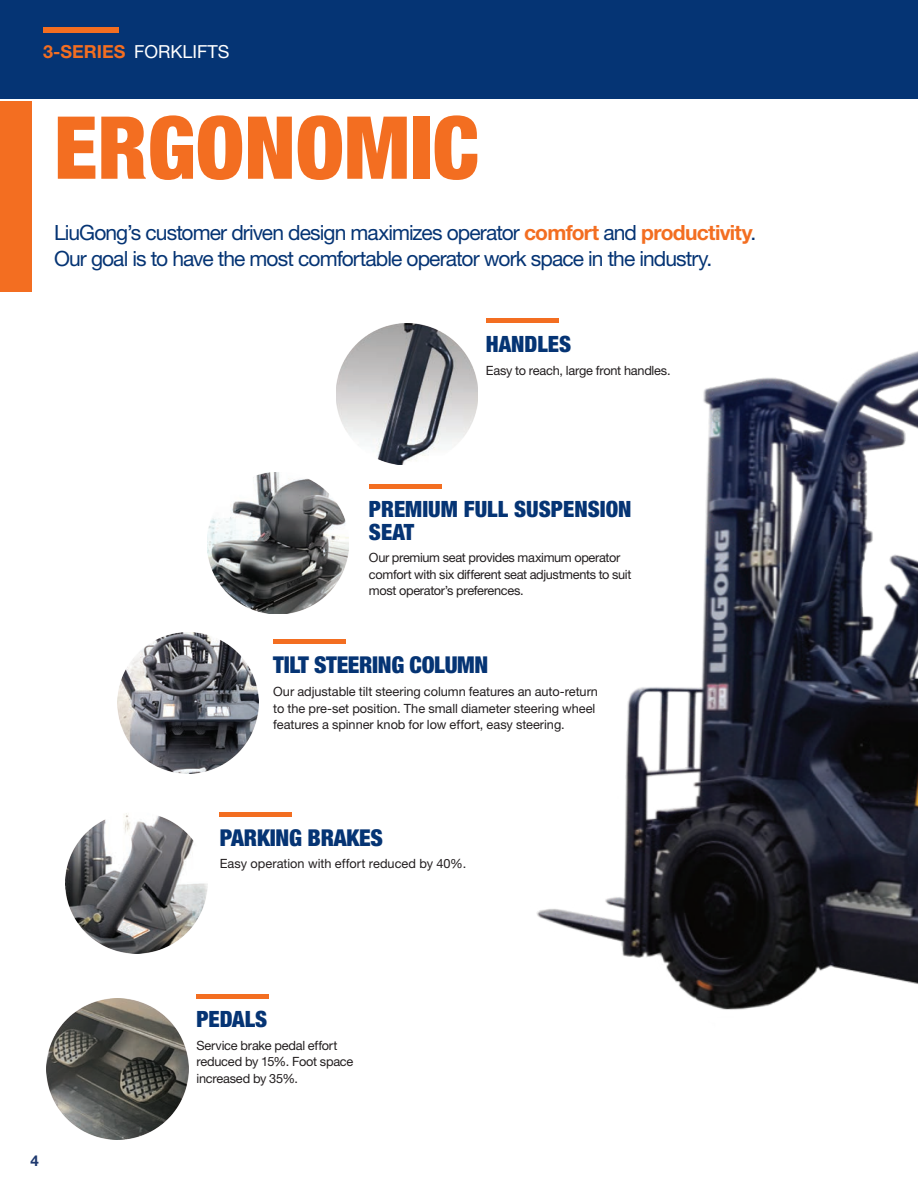
<style>
.page{position:relative;width:918px;height:1188px;background:#fff}
.page>*{position:absolute;margin:0;border:0;box-sizing:border-box;transform-origin:0 0}
.t1{font:900 condensed 87px "Helvetica Neue LT Pro";color:#f36e21}
.t2{font:900 condensed 23.25px "Helvetica Neue LT Pro";letter-spacing:-.015em;color:#053474}
.t3{font:900 condensed 22.5px/22.5px "Helvetica Neue LT Pro";color:#053474}
.t4{font:21px/26.2px "Helvetica Neue LT Pro";letter-spacing:-.045em;color:#053474}
.t5{font:18px "Helvetica Neue LT Pro";color:#fff}
.t6{font:700 15px "Helvetica Neue LT Pro";color:#1f396f}
.t7{font:12.75px/16.5px "Helvetica Neue LT Pro";letter-spacing:-.015em;color:#231f20}
.s1{font-weight:700;color:#f36e21}
</style>
<div class="page">
<div style="left:0;top:0;width:918px;height:98px;background:#053474"></div>
<img style="left:536px;top:318px;width:382px;height:692px">
<hr style="left:220px;top:813px;width:72px;height:4px;background:#f36e21">
<hr style="left:274px;top:640px;width:72px;height:4px;background:#f36e21">
<hr style="left:369px;top:484px;width:72px;height:4px;background:#f36e21">
<hr style="left:196px;top:994px;width:73px;height:4px;background:#f36e21">
<div style="left:486px;top:318px;width:72px;height:5px;background:#f36e21"></div>
<div style="left:43px;top:27px;width:76px;height:5px;background:#f36e21"></div>
<div style="left:0;top:101px;width:31px;height:190px;background:#f36e21"></div>
<img style="left:46px;top:998px;width:142px;height:142px">
<img style="left:207px;top:472px;width:142px;height:142px">
<img style="left:117px;top:632px;width:142px;height:142px">
<img style="left:66px;top:813px;width:141px;height:141px">
<img style="left:337px;top:323px;width:141px;height:141px">
<h3 class="t5" style="left:43px;top:40px;width:188px"><span class="s1">3-SERIES</span> FORKLIFTS</h3>
<h1 class="t1" style="left:54px;top:96px;width:427px">ERGONOMIC</h1>
<h3 class="t4" style="left:54px;top:219px;width:704px">LiuGong’s customer driven design maximizes operator <span class="s1">comfort</span> and <span class="s1">productivity</span>.<br>Our goal is to have the most comfortable operator work space in the industry.</h3>
<h3 class="t3" style="left:486px;top:333px;width:87px">HANDLES</h3>
<p class="t7" style="left:486px;top:361px;width:186px">Easy to reach, large front handles.</p>
<h3 class="t3" style="left:369px;top:498px;width:264px">PREMIUM FULL SUSPENSION<br>SEAT</h3>
<p class="t7" style="left:369px;top:549px;width:264px">Our premium seat provides maximum operator comfort with six different seat adjustments to suit most operator’s preferences.</p>
<h2 class="t2" style="left:273px;top:651px;width:217px">TILT STEERING COLUMN</h2>
<p class="t7" style="left:273px;top:683px;width:326px">Our adjustable tilt steering column features an auto-return to the pre-set position. The small diameter steering wheel features a spinner knob for low effort, easy steering.</p>
<h2 class="t2" style="left:220px;top:824px;width:165px">PARKING BRAKES</h2>
<p class="t7" style="left:220px;top:855px;width:248px">Easy operation with effort reduced by 40%.</p>
<p class="t6" style="left:30px;top:1151px;width:10px">4</p>
<h3 class="t3" style="left:196px;top:1008px;width:72px">PEDALS</h3>
<p class="t7" style="left:196px;top:1036px;width:159px">Service brake pedal effort reduced by 15%. Foot space increased by 35%.</p>
</div>
